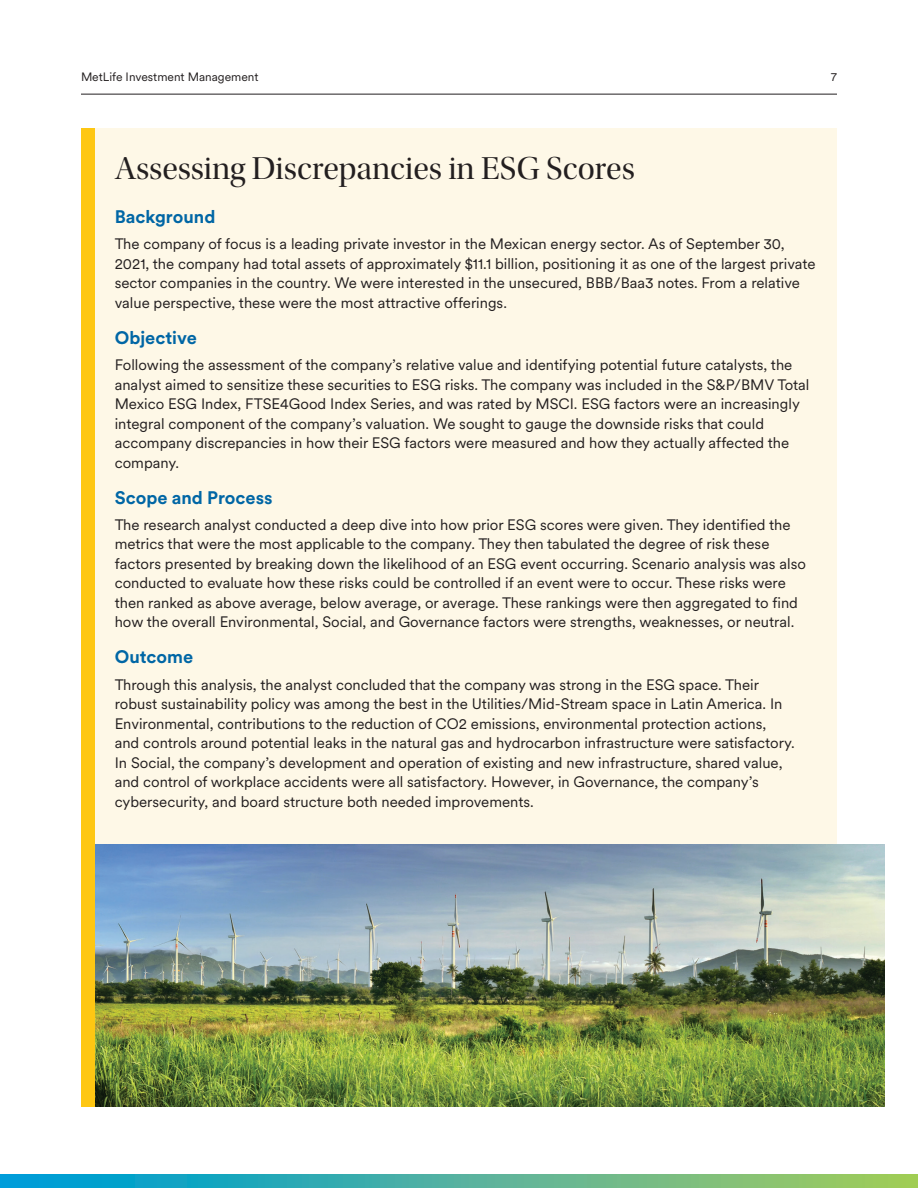
<style>
.page{position:relative;width:918px;height:1188px;background:#fff}
.page>*{position:absolute;margin:0;border:0;box-sizing:border-box;transform-origin:0 0}
.t1{font:33px "Utopia Std Disp";color:#231f20}
.t2{font:700 18px "Met Life Circular";color:#0066a5}
.t3{font:15px/19.5px "Met Life Circular";color:#231f20}
.t4{font:12px "Met Life Circular";color:#231f20}
</style>
<div class="page">
<hr style="left:81px;top:94px;width:756px;height:1px;background:#231f20">
<svg style="left:0;top:1174px;width:918px;height:14px;background:#4db29d"></svg>
<div style="left:81px;top:128px;width:756px;height:979px;background:#fef8e7"></div>
<img style="left:94px;top:845px;width:790px;height:262px">
<div style="left:81px;top:128px;width:13px;height:979px;background:#fec713"></div>
<p class="t4" style="left:81px;top:69px;width:179px">MetLife Investment Management</p>
<p class="t4" style="left:831px;top:69px;width:8px">7</p>
<h1 class="t1" style="left:115px;top:151px;width:522px">Assessing Discrepancies in ESG Scores</h1>
<p class="t2" style="left:115px;top:204px;width:102px">Background</p>
<p class="t3" style="left:115px;top:234px;width:702px">The company of focus is a leading private investor in the Mexican energy sector. As of September 30, 2021, the company had total assets of approximately $11.1 billion, positioning it as one of the largest private sector companies in the country. We were interested in the unsecured, BBB/Baa3 notes. From a relative value perspective, these were the most attractive offerings.</p>
<p class="t2" style="left:115px;top:325px;width:84px">Objective</p>
<p class="t3" style="left:115px;top:354px;width:696px">Following the assessment of the company’s relative value and identifying potential future catalysts, the analyst aimed to sensitize these securities to ESG risks. The company was included in the S&amp;P/BMV Total Mexico ESG Index, FTSE4Good Index Series, and was rated by MSCI. ESG factors were an increasingly integral component of the company’s valuation. We sought to gauge the downside risks that could accompany discrepancies in how their ESG factors were measured and how they actually affected the company.</p>
<p class="t2" style="left:115px;top:485px;width:159px">Scope and Process</p>
<p class="t3" style="left:115px;top:514px;width:693px">The research analyst conducted a deep dive into how prior ESG scores were given. They identified the metrics that were the most applicable to the company. They then tabulated the degree of risk these factors presented by breaking down the likelihood of an ESG event occurring. Scenario analysis was also conducted to evaluate how these risks could be controlled if an event were to occur. These risks were then ranked as above average, below average, or average. These rankings were then aggregated to find how the overall Environmental, Social, and Governance factors were strengths, weaknesses, or neutral.</p>
<p class="t2" style="left:115px;top:645px;width:80px">Outcome</p>
<p class="t3" style="left:115px;top:674px;width:681px">Through this analysis, the analyst concluded that the company was strong in the ESG space. Their robust sustainability policy was among the best in the Utilities/Mid-Stream space in Latin America. In Environmental, contributions to the reduction of CO2 emissions, environmental protection actions,<br>and controls around potential leaks in the natural gas and hydrocarbon infrastructure were satisfactory.<br>In Social, the company’s development and operation of existing and new infrastructure, shared value, and control of workplace accidents were all satisfactory. However, in Governance, the company’s cybersecurity, and board structure both needed improvements.</p>
</div>
